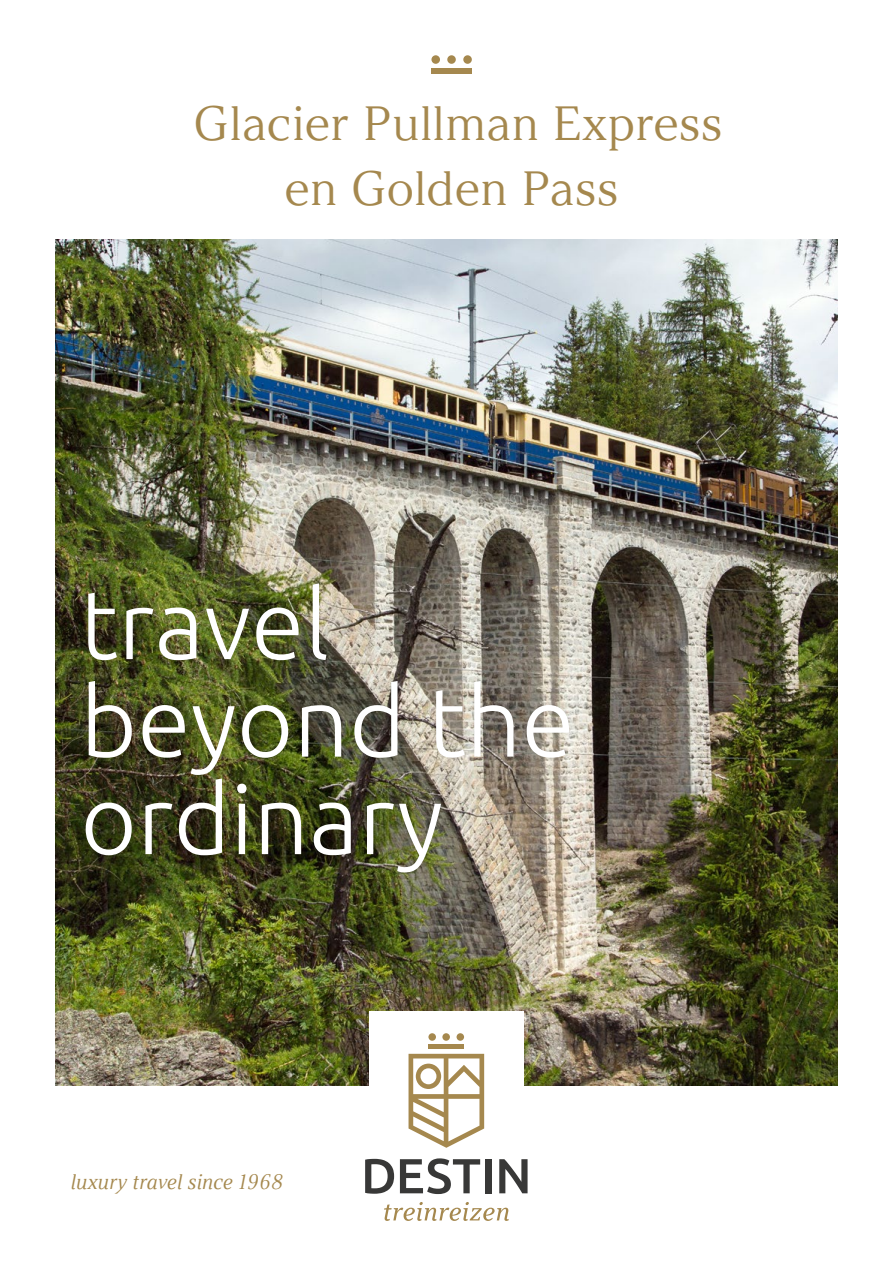
<style>
.page{position:relative;width:893px;height:1263px;background:#fff}
.page>*{position:absolute;margin:0;border:0;box-sizing:border-box;transform-origin:0 0}
.t1{font:300 97.5px/97.5px "Ubuntu";color:#fff}
.t2{font:48px/64.5px "Argesta Display";color:#a5884e;text-align:center}
.t3{font:italic 21px "Argesta Display";color:#a5884e}
</style>
<div class="page">
<img style="left:56px;top:240px;width:782px;height:845px">
<div style="left:369px;top:1011px;width:155px;height:230px;background:#fff"></div>
<div style="left:82px;top:580px;width:491px;height:296px;background:#000;opacity:.15"></div>
<div style="left:431px;top:55px;width:9px;height:9px;background:#a5884e;border-radius:50%"></div>
<div style="left:447px;top:55px;width:9px;height:9px;background:#a5884e;border-radius:50%"></div>
<div style="left:463px;top:55px;width:9px;height:9px;background:#a5884e;border-radius:50%"></div>
<div style="left:432px;top:68px;width:40px;height:5px;background:#a5884e"></div>
<svg style="left:365px;top:1159px;width:29px;height:35px"></svg>
<svg style="left:400px;top:1158px;width:80px;height:36px"></svg>
<div style="left:485px;top:1159px;width:6px;height:34px;background:#383837"></div>
<svg style="left:499px;top:1159px;width:29px;height:34px"></svg>
<div style="left:428px;top:1033px;width:8px;height:8px;background:#a5884e;border-radius:50%"></div>
<div style="left:442px;top:1033px;width:8px;height:8px;background:#a5884e;border-radius:50%"></div>
<div style="left:457px;top:1033px;width:7px;height:8px;background:#a5884e;border-radius:50%"></div>
<div style="left:429px;top:1044px;width:35px;height:5px;background:#a5884e"></div>
<svg style="left:408px;top:1054px;width:76px;height:94px"></svg>
<svg style="left:384px;top:1202px;width:125px;height:19px"></svg>
<p class="t2" style="left:193px;top:91px;width:531px">Glacier Pullman Express en Golden Pass</p>
<h1 class="t1" style="left:80px;top:573px;width:496px">travel beyond the ordinary</h1>
<p class="t3" style="left:70px;top:1169px;width:214px">luxury travel since 1968</p>
</div>
